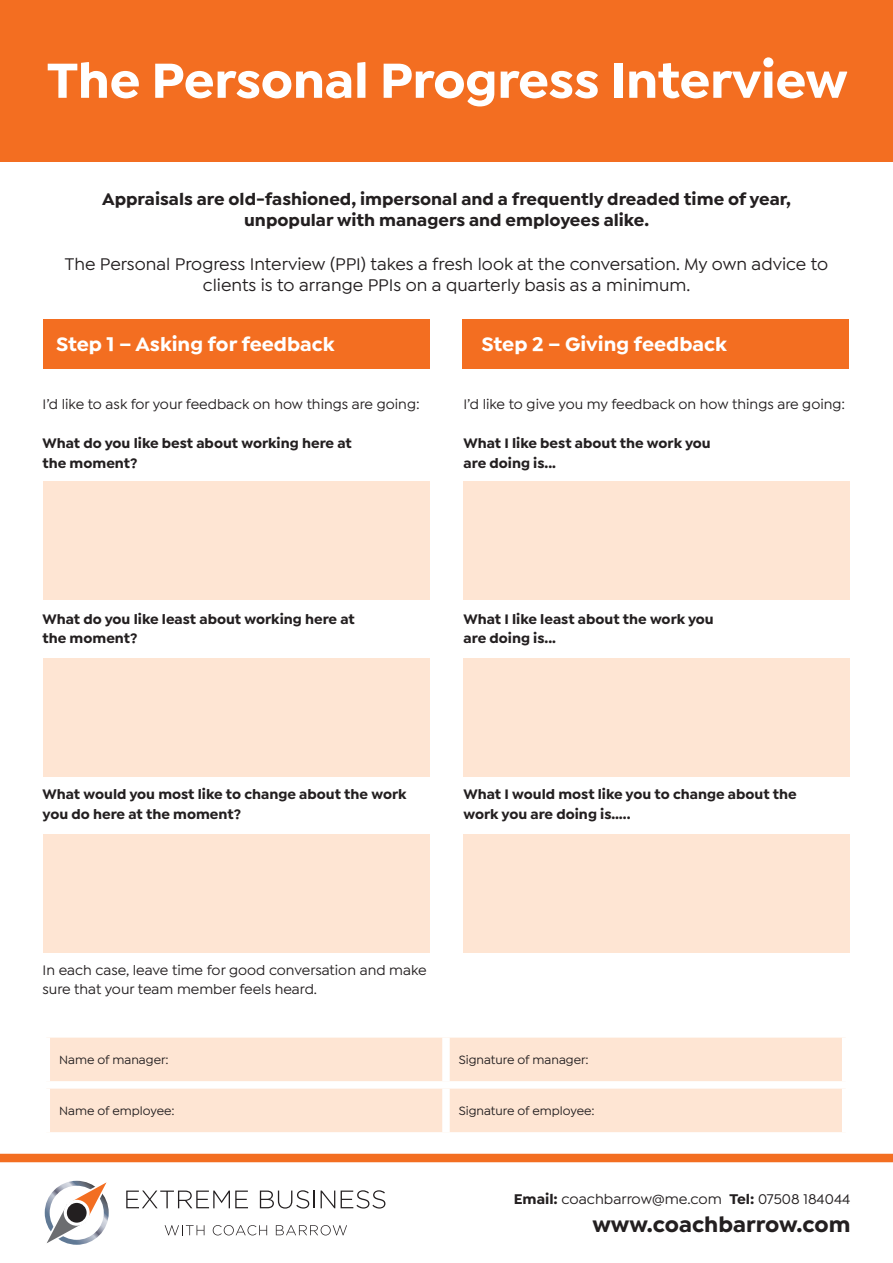
<style>
.page{position:relative;width:893px;height:1263px;background:#fff}
.page>*{position:absolute;margin:0;border:0;box-sizing:border-box;transform-origin:0 0}
.t1{font:700 52.5px "Isidora Sans";letter-spacing:-.005em;color:#fff}
.t2{font:700 23.1px "Isidora Sans";color:#231f20}
.t3{font:700 20.7px "Isidora Sans";color:#fff}
.t4{font:500 18px/21.6px "Isidora Sans";color:#231f20;text-align:center}
.t5{font:700 18px/21.6px "Isidora Sans";color:#231f20;text-align:center}
.t6{font:500 15px "Isidora Sans";color:#231f20}
.t7{font:700 14.7px/19.5px "Isidora Sans";color:#231f20}
.t8{font:500 14.7px/19.5px "Isidora Sans";color:#231f20}
.t9{font:500 12.75px "Isidora Sans";color:#231f20}
.s1{font-weight:700}
</style>
<div class="page">
<div style="left:0;top:0;width:893px;height:162px;background:#f36e21"></div>
<div style="left:50px;top:1037px;width:792px;height:95px;background:#fee5d3"></div>
<div style="left:442px;top:1037px;width:8px;height:44px;background:#fff"></div>
<div style="left:43px;top:1081px;width:403px;height:8px;background:#fff"></div>
<div style="left:446px;top:1081px;width:403px;height:8px;background:#fff"></div>
<div style="left:442px;top:1089px;width:8px;height:43px;background:#fff"></div>
<div style="left:43px;top:481px;width:386px;height:118px;background:#fee5d3"></div>
<div style="left:463px;top:481px;width:387px;height:118px;background:#fee5d3"></div>
<div style="left:463px;top:658px;width:387px;height:119px;background:#fee5d3"></div>
<div style="left:463px;top:834px;width:387px;height:118px;background:#fee5d3"></div>
<div style="left:43px;top:658px;width:386px;height:119px;background:#fee5d3"></div>
<div style="left:43px;top:834px;width:386px;height:118px;background:#fee5d3"></div>
<div style="left:43px;top:319px;width:386px;height:50px;background:#f36e21"></div>
<div style="left:462px;top:319px;width:387px;height:50px;background:#f36e21"></div>
<div style="left:0;top:1154px;width:893px;height:8px;background:#f36e21"></div>
<svg style="left:126px;top:1190px;width:122px;height:18px"></svg>
<svg style="left:260px;top:1190px;width:55px;height:18px"></svg>
<svg style="left:321px;top:1190px;width:14px;height:18px"></svg>
<svg style="left:341px;top:1190px;width:44px;height:18px"></svg>
<svg style="left:165px;top:1225px;width:39px;height:10px"></svg>
<svg style="left:213px;top:1225px;width:54px;height:10px"></svg>
<svg style="left:276px;top:1225px;width:71px;height:10px"></svg>
<svg style="left:44px;top:1180px;width:65px;height:65px"></svg>
<h1 class="t1" style="left:47px;top:48px;width:802px">The Personal Progress Interview</h1>
<p class="t5" style="left:102px;top:188px;width:690px">Appraisals are old-fashioned, impersonal and a frequently dreaded time of year, unpopular with managers and employees alike.</p>
<p class="t4" style="left:65px;top:253px;width:765px">The Personal Progress Interview (PPI) takes a fresh look at the conversation. My own advice to clients is to arrange PPIs on a quarterly basis as a minimum.</p>
<h3 class="t3" style="left:56px;top:331px;width:280px">Step 1 – Asking for feedback</h3>
<p class="t8" style="left:43px;top:394px;width:379px">I’d like to ask for your feedback on how things are going:</p>
<p class="t7" style="left:43px;top:433px;width:311px">What do you like best about working here at the moment?</p>
<h3 class="t3" style="left:481px;top:331px;width:247px">Step 2 – Giving feedback</h3>
<p class="t8" style="left:463px;top:394px;width:383px">I’d like to give you my feedback on how things are going:</p>
<p class="t7" style="left:463px;top:433px;width:249px">What I like best about the work you are doing is...</p>
<p class="t7" style="left:43px;top:609px;width:314px">What do you like least about working here at the moment?</p>
<p class="t7" style="left:43px;top:784px;width:366px">What would you most like to change about the work you do here at the moment?</p>
<p class="t7" style="left:463px;top:609px;width:252px">What I like least about the work you are doing is...</p>
<p class="t7" style="left:463px;top:784px;width:335px">What I would most like you to change about the work you are doing is…..</p>
<p class="t8" style="left:43px;top:960px;width:386px">In each case, leave time for good conversation and make sure that your team member feels heard.</p>
<p class="t9" style="left:59px;top:1052px;width:111px">Name of manager:</p>
<p class="t9" style="left:459px;top:1052px;width:132px">Signature of manager:</p>
<p class="t9" style="left:59px;top:1103px;width:117px">Name of employee:</p>
<p class="t9" style="left:459px;top:1103px;width:138px">Signature of employee:</p>
<p class="t6" style="left:514px;top:1191px;width:338px"><span class="s1">Email:</span> coachbarrow@me.com <span class="s1">Tel:</span> 07508 184044</p>
<h2 class="t2" style="left:592px;top:1210px;width:259px">www.coachbarrow.com</h2>
</div>
